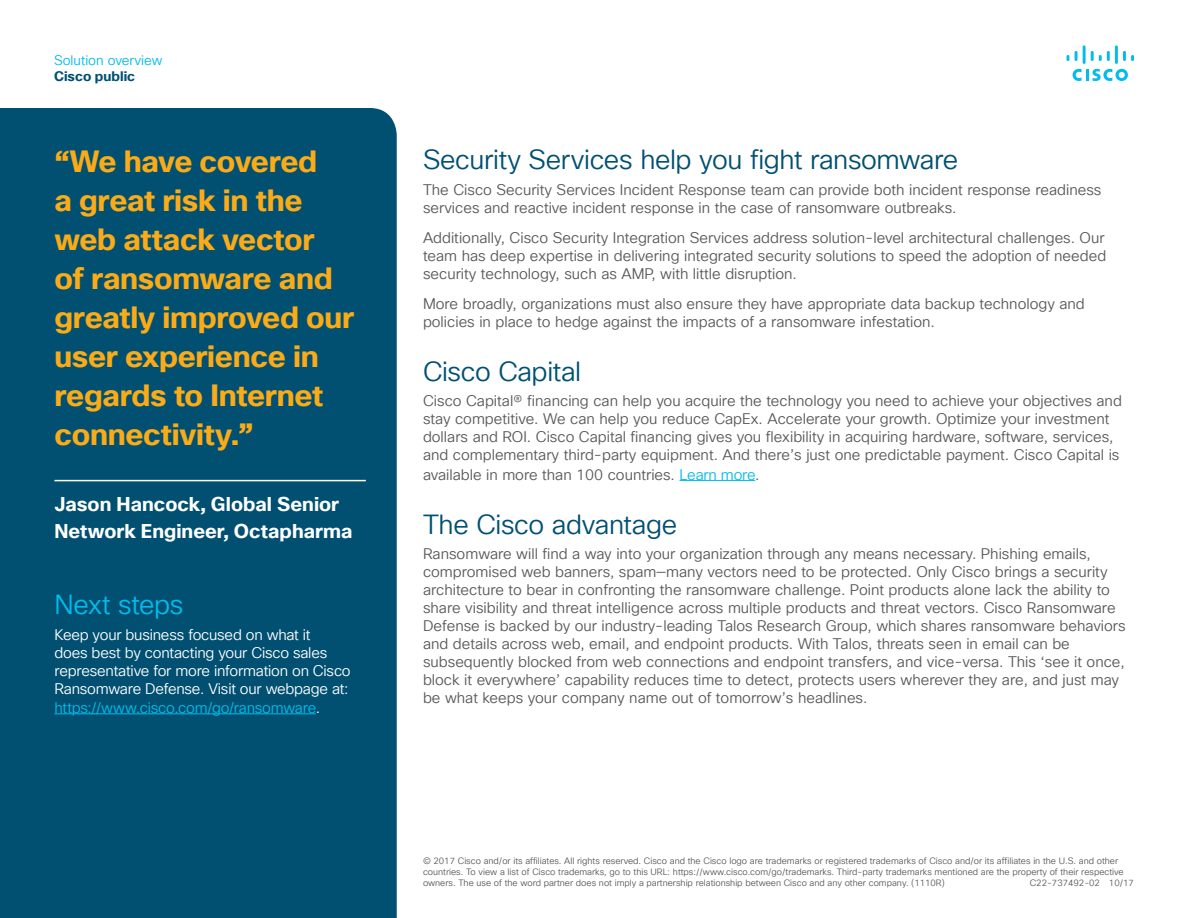
<style>
.page{position:relative;width:1188px;height:918px;background:#fff}
.page>*{position:absolute;margin:0;border:0;box-sizing:border-box;transform-origin:0 0}
.Pull_Quote_Body{font:700 30px/39px "Cisco Sans TT";letter-spacing:-.01em;color:#faab17}
.Subhead2_Indigo{font:27px "Cisco Sans TT Light";letter-spacing:-.015em;color:#005073}
.Subhead2_Blue{font:27px "Cisco Sans TT Light";letter-spacing:-.015em;color:#01bcec}
.Pull_Quote_Author_Na{font:700 19.5px/27px "Cisco Sans TT";letter-spacing:.005em;color:#fff}
.Body{font:15px/18px "Cisco Sans TT Light";color:#57585a}
.Bullet_white{font:15px/18px "Cisco Sans TT Light";letter-spacing:-.015em;color:#fff}
.Bullet_white-2{font:15px "Cisco Sans TT Light";letter-spacing:-.015em;color:#01bcec}
.t1{font:13.5px "Cisco Sans TT Light";color:#01bcec}
.t2{font:700 13.5px "Cisco Sans TT";color:#005073}
.Footer_white{font:9px/11.2px "Cisco Sans TT Light";color:#57585a}
.s1{color:#fff}
.s2{color:#01bcec}
</style>
<div class="page">
<svg style="left:1073px;top:69px;width:55px;height:12px"></svg>
<svg style="left:1067px;top:55px;width:2px;height:6px"></svg>
<svg style="left:1075px;top:51px;width:3px;height:10px"></svg>
<hr style="left:1083px;top:45px;width:3px;height:19px;background:#01bcec">
<svg style="left:1091px;top:51px;width:19px;height:10px"></svg>
<hr style="left:1115px;top:45px;width:3px;height:19px;background:#01bcec">
<svg style="left:1123px;top:51px;width:11px;height:10px"></svg>
<div style="left:0;top:108px;width:397px;height:810px;background:#015072"></div>
<hr style="left:54px;top:480px;width:312px;height:1px;background:#fff">
<hr style="left:54px;top:714px;width:262px;height:1px;background:#01bcec">
<hr style="left:680px;top:480px;width:75px;height:1px;background:#01bcec">
<p class="t1" style="left:54px;top:51px;width:110px">Solution overview</p>
<p class="t2" style="left:54px;top:67px;width:83px">Cisco public</p>
<p class="Pull_Quote_Body" style="left:54px;top:142px;width:301px">“We have covered<br>a great risk in the web attack vector<br>of ransomware and greatly improved our user experience in regards to Internet connectivity.”</p>
<p class="Pull_Quote_Author_Na" style="left:54px;top:491px;width:299px">Jason Hancock, Global Senior<br>Network Engineer, Octapharma</p>
<p class="Subhead2_Blue" style="left:54px;top:587px;width:130px">Next steps</p>
<p class="Bullet_white" style="left:54px;top:626px;width:298px">Keep your business focused on what it<br>does best by contacting your Cisco sales representative for more information on Cisco Ransomware Defense. Visit our webpage at:</p>
<p class="Bullet_white-2" style="left:54px;top:698px;width:267px">https://www.cisco.com/go/ransomware<span class="s1">.</span></p>
<p class="Subhead2_Indigo" style="left:423px;top:142px;width:537px">Security Services help you fight ransomware</p>
<p class="Body" style="left:423px;top:181px;width:680px">The Cisco Security Services Incident Response team can provide both incident response readiness services and reactive incident response in the case of ransomware outbreaks.</p>
<p class="Body" style="left:423px;top:229px;width:685px;text-align:justify">Additionally, Cisco Security Integration Services address solution-level architectural challenges. Our team has deep expertise in delivering integrated security solutions to speed the adoption of needed security technology, such as AMP, with little disruption.</p>
<p class="Body" style="left:423px;top:295px;width:663px">More broadly, organizations must also ensure they have appropriate data backup technology and policies in place to hedge against the impacts of a ransomware infestation.</p>
<p class="Subhead2_Indigo" style="left:423px;top:354px;width:160px">Cisco Capital</p>
<p class="Body" style="left:423px;top:392px;width:700px">Cisco Capital® financing can help you acquire the technology you need to achieve your objectives and stay competitive. We can help you reduce CapEx. Accelerate your growth. Optimize your investment dollars and ROI. Cisco Capital financing gives you flexibility in acquiring hardware, software, services, and complementary third-party equipment. And there’s just one predictable payment. Cisco Capital is</p>
<p class="Body" style="left:423px;top:466px;width:338px">available in more than 100 countries. <span class="s2">Learn more</span>.</p>
<p class="Subhead2_Indigo" style="left:423px;top:507px;width:256px">The Cisco advantage</p>
<p class="Body" style="left:423px;top:545px;width:704px">Ransomware will find a way into your organization through any means necessary. Phishing emails, compromised web banners, spam—many vectors need to be protected. Only Cisco brings a security architecture to bear in confronting the ransomware challenge. Point products alone lack the ability to share visibility and threat intelligence across multiple products and threat vectors. Cisco Ransomware Defense is backed by our industry-leading Talos Research Group, which shares ransomware behaviors and details across web, email, and endpoint products. With Talos, threats seen in email can be subsequently blocked from web connections and endpoint transfers, and vice-versa. This ‘see it once, block it everywhere’ capability reduces time to detect, protects users wherever they are, and just may be what keeps your company name out of tomorrow’s headlines.</p>
<p class="Footer_white" style="left:423px;top:855px;width:702px">© 2017 Cisco and/or its affiliates. All rights reserved. Cisco and the Cisco logo are trademarks or registered trademarks of Cisco and/or its affiliates in the U.S. and other countries. To view a list of Cisco trademarks, go to this URL: https://www.cisco.com/go/trademarks. Third-party trademarks mentioned are the property of their respective owners. The use of the word partner does not imply a partnership relationship between Cisco and any other company. (1110R)</p>
<p class="Footer_white" style="left:1030px;top:878px;width:106px">C22-737492-02 10/17</p>
</div>
